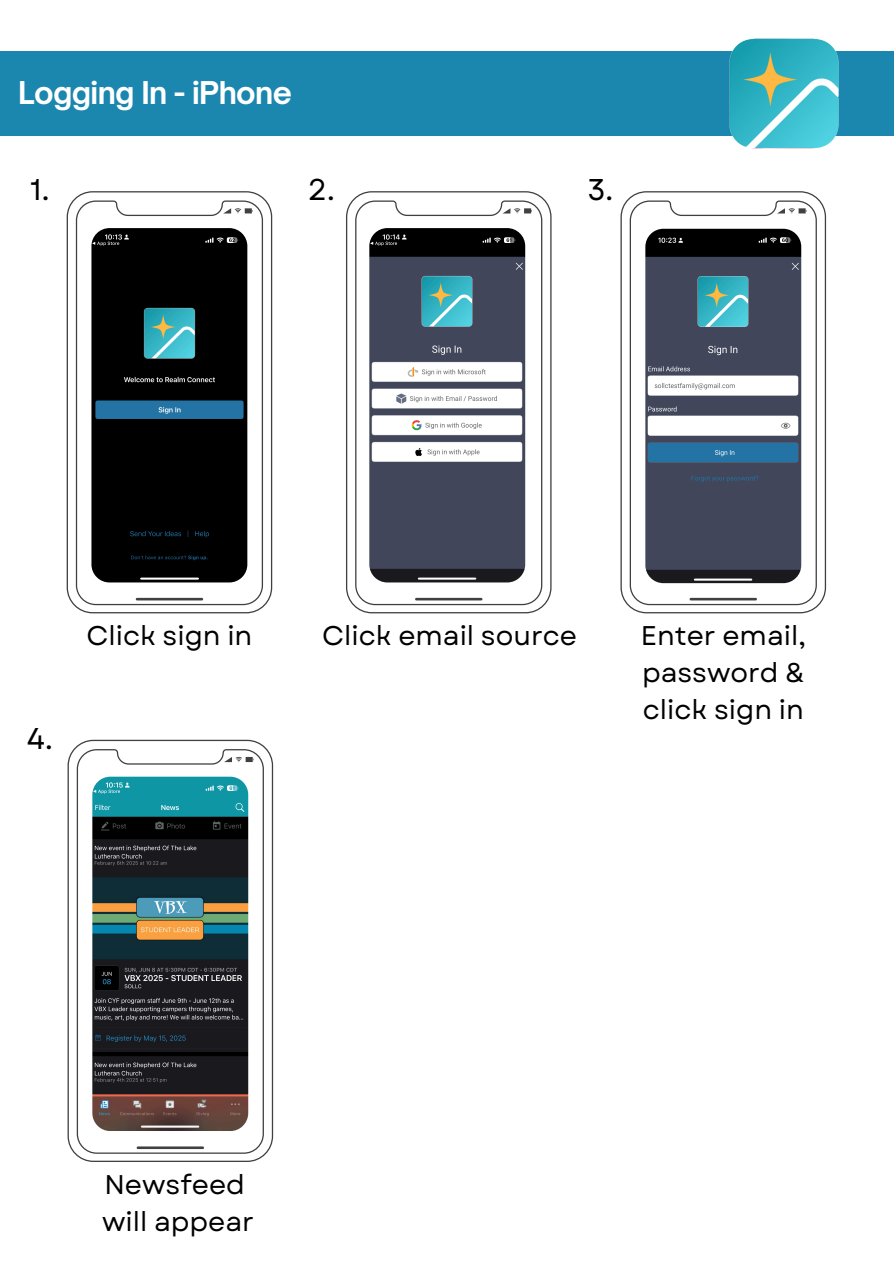
<style>
.page{position:relative;width:894px;height:1264px;background:#fff}
.page>*{position:absolute;margin:0;border:0;box-sizing:border-box;transform-origin:0 0}
.t1{font:700 30px "Open Sauce One";letter-spacing:-.02em;color:#fff}
.t2{font:30px "Garet";color:#000}
.t3{font:27px "Garet";color:#000}
</style>
<div class="page">
<svg style="left:620px;top:191px;width:205px;height:422px"></svg>
<svg style="left:67px;top:191px;width:205px;height:422px"></svg>
<div style="left:78px;top:282px;width:62px;height:7px;background:#fff"></div>
<svg style="left:346px;top:191px;width:205px;height:422px"></svg>
<img style="left:91px;top:228px;width:156px;height:354px;border-radius:18px">
<img style="left:369px;top:228px;width:156px;height:354px;border-radius:18px">
<img style="left:645px;top:229px;width:156px;height:354px;border-radius:18px">
<svg style="left:67px;top:739px;width:206px;height:422px"></svg>
<div style="left:79px;top:868px;width:62px;height:7px;background:#fff"></div>
<img style="left:92px;top:776px;width:156px;height:354px;border-radius:18px">
<div style="left:0;top:51px;width:893px;height:85px;background:#1b86ae"></div>
<img style="left:729px;top:38px;width:110px;height:111px">
<p class="t1" style="left:18px;top:74px;width:275px">Logging In - iPhone</p>
<p class="t2" style="left:30px;top:168px;width:21px">1.</p>
<h2 class="t2" style="left:308px;top:168px;width:28px">2.</h2>
<p class="t2" style="left:587px;top:168px;width:27px">3.</p>
<p class="t2" style="left:27px;top:716px;width:28px">4.</p>
<p class="t3" style="left:86px;top:616px;width:167px">Click sign in</p>
<h2 class="t3" style="left:322px;top:616px;width:256px">Click email source</h2>
<p class="t3" style="left:640px;top:616px;width:166px">Enter email,</p>
<p class="t3" style="left:642px;top:653px;width:164px">password &amp;</p>
<p class="t3" style="left:642px;top:690px;width:162px">click sign in</p>
<p class="t3" style="left:104px;top:1164px;width:142px">Newsfeed</p>
<h2 class="t3" style="left:102px;top:1201px;width:153px">will appear</h2>
</div>
